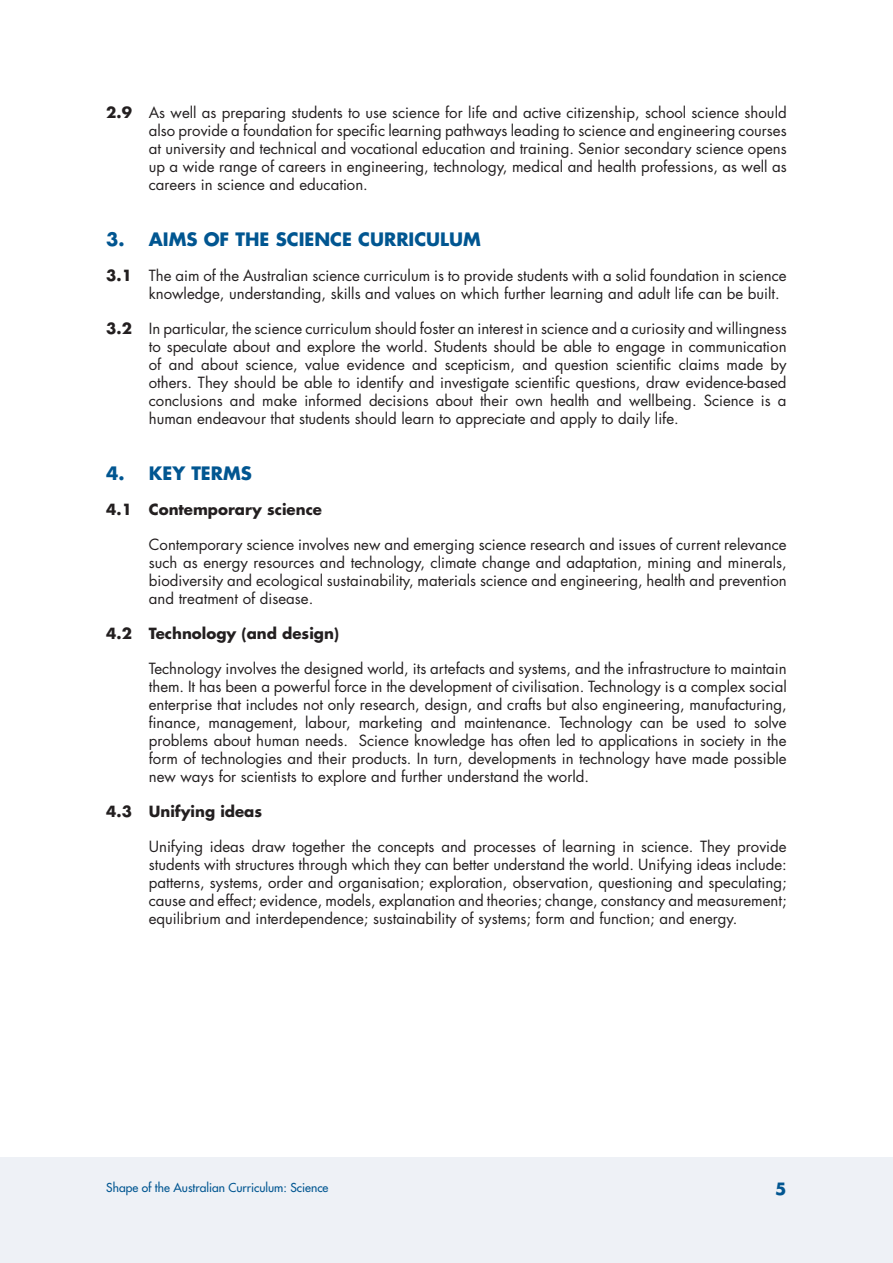
<style>
.page{position:relative;width:893px;height:1263px;background:#fff}
.page>*{position:absolute;margin:0;border:0;box-sizing:border-box;transform-origin:0 0}
.Heading_1{font:700 18px "Futura";color:#015691}
.t1{font:700 16.5px "Futura";color:#015691}
.Body_Indent_1{font:15px/18px "Futura";color:#231f20;text-align:justify}
.Body_Indent_1-2{font:700 15px "Futura";color:#231f20}
.t2{font:12px "Futura";color:#015691}
.s1{font-weight:700}
</style>
<div class="page">
<div style="left:0;top:1158px;width:893px;height:105px;background:#eef1f6"></div>
<p class="Body_Indent_1" style="left:149px;top:104px;width:639px;text-indent:-43px"><span class="s1">2.9</span> As well as preparing students to use science for life and active citizenship, school science should also provide a foundation for specific learning pathways leading to science and engineering courses at university and technical and vocational education and training. Senior secondary science opens up a wide range of careers in engineering, technology, medical and health professions, as well as careers in science and education.</p>
<p class="Heading_1" style="left:106px;top:227px;width:376px">3. AIMS OF THE SCIENCE CURRICULUM</p>
<p class="Body_Indent_1" style="left:149px;top:266px;width:639px;text-indent:-43px"><span class="s1">3.1</span> The aim of the Australian science curriculum is to provide students with a solid foundation in science knowledge, understanding, skills and values on which further learning and adult life can be built.</p>
<p class="Body_Indent_1" style="left:149px;top:319px;width:639px;text-indent:-43px"><span class="s1">3.2</span> In particular, the science curriculum should foster an interest in science and a curiosity and willingness to speculate about and explore the world. Students should be able to engage in communication of and about science, value evidence and scepticism, and question scientific claims made by others. They should be able to identify and investigate scientific questions, draw evidence-based conclusions and make informed decisions about their own health and wellbeing. Science is a human endeavour that students should learn to appreciate and apply to daily life.</p>
<p class="Heading_1" style="left:106px;top:460px;width:147px">4. KEY TERMS</p>
<p class="Body_Indent_1-2" style="left:106px;top:499px;width:217px">4.1 Contemporary science</p>
<p class="Body_Indent_1" style="left:149px;top:535px;width:639px">Contemporary science involves new and emerging science research and issues of current relevance such as energy resources and technology, climate change and adaptation, mining and minerals, biodiversity and ecological sustainability, materials science and engineering, health and prevention and treatment of disease.</p>
<p class="Body_Indent_1-2" style="left:106px;top:623px;width:234px">4.2 Technology (and design)</p>
<p class="Body_Indent_1" style="left:149px;top:659px;width:639px">Technology involves the designed world, its artefacts and systems, and the infrastructure to maintain them. It has been a powerful force in the development of civilisation. Technology is a complex social enterprise that includes not only research, design, and crafts but also engineering, manufacturing, finance, management, labour, marketing and maintenance. Technology can be used to solve problems about human needs. Science knowledge has often led to applications in society in the form of technologies and their products. In turn, developments in technology have made possible new ways for scientists to explore and further understand the world.</p>
<p class="Body_Indent_1-2" style="left:106px;top:801px;width:157px">4.3 Unifying ideas</p>
<p class="Body_Indent_1" style="left:149px;top:837px;width:639px">Unifying ideas draw together the concepts and processes of learning in science. They provide students with structures through which they can better understand the world. Unifying ideas include: patterns, systems, order and organisation; exploration, observation, questioning and speculating; cause and effect; evidence, models, explanation and theories; change, constancy and measurement; equilibrium and interdependence; sustainability of systems; form and function; and energy.</p>
<p class="t2" style="left:106px;top:1179px;width:224px">Shape of the Australian Curriculum: Science</p>
<p class="t1" style="left:775px;top:1178px;width:13px">5</p>
</div>
